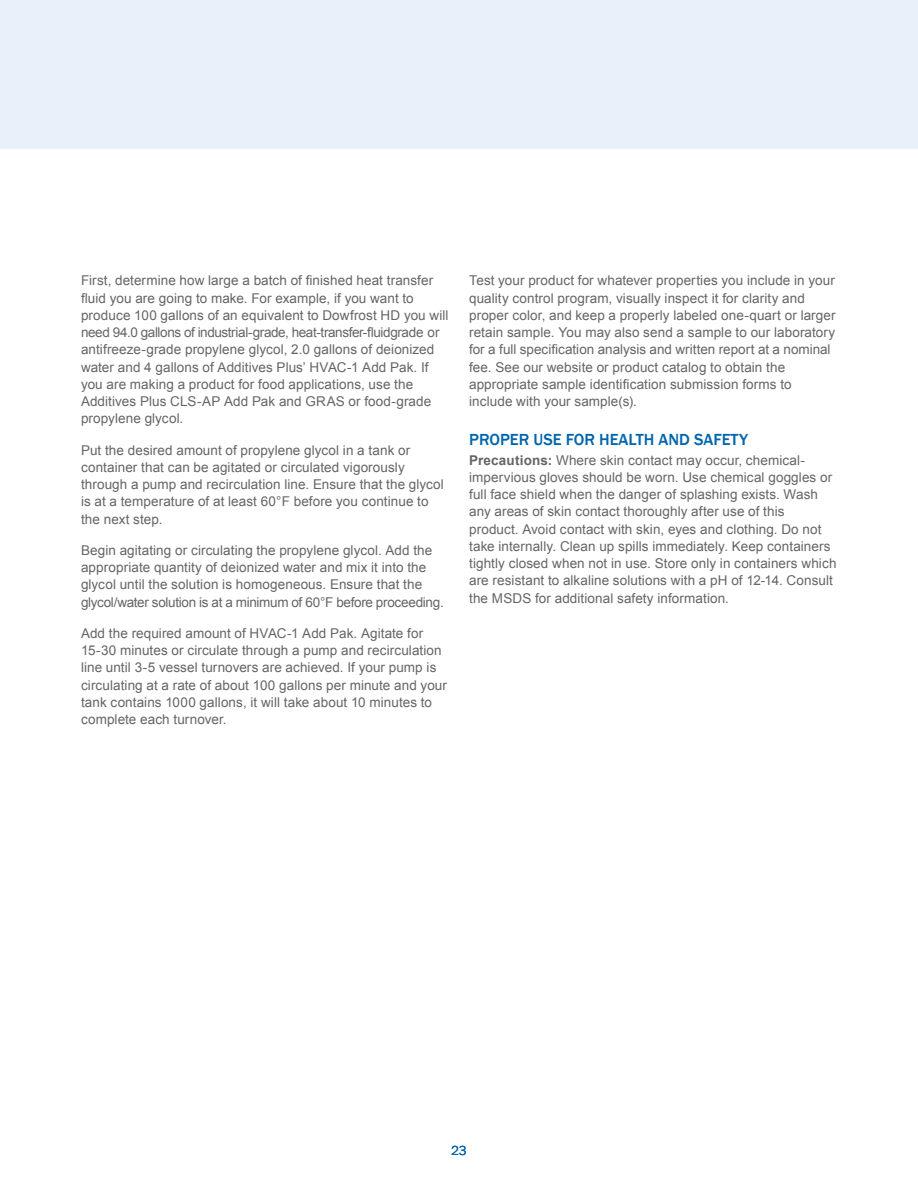
<style>
.page{position:relative;width:918px;height:1188px;background:#fff}
.page>*{position:absolute;margin:0;border:0;box-sizing:border-box;transform-origin:0 0}
.t1{font:500 16.5px "Franklin Gothic";color:#0065ad}
.t2{font:13.5px/17.2px "Arial";letter-spacing:.005em;color:#646567}
.t3{font:13.5px "Franklin Gothic";color:#0065ad}
.s1{font-weight:700}
</style>
<div class="page">
<div style="left:0;top:0;width:918px;height:148px;background:#e8f1f9"></div>
<p class="t2" style="left:81px;top:272px;width:369px">First, determine how large a batch of finished heat transfer fluid you are going to make. For example, if you want to produce 100 gallons of an equivalent to Dowfrost HD you will need 94.0 gallons of industrial-grade, heat-transfer-fluidgrade or antifreeze-grade propylene glycol, 2.0 gallons of deionized water and 4 gallons of Additives Plus’ HVAC-1 Add Pak. If you are making a product for food applications, use the Additives Plus CLS-AP Add Pak and GRAS or food-grade propylene glycol.</p>
<p class="t2" style="left:81px;top:441px;width:364px">Put the desired amount of propylene glycol in a tank or container that can be agitated or circulated vigorously through a pump and recirculation line. Ensure that the glycol is at a temperature of at least 60°F before you continue to the next step.</p>
<p class="t2" style="left:81px;top:542px;width:364px">Begin agitating or circulating the propylene glycol. Add the appropriate quantity of deionized water and mix it into the glycol until the solution is homogeneous. Ensure that the glycol/water solution is at a minimum of 60°F before proceeding.</p>
<p class="t2" style="left:81px;top:625px;width:367px">Add the required amount of HVAC-1 Add Pak. Agitate for 15-30 minutes or circulate through a pump and recirculation line until 3-5 vessel turnovers are achieved. If your pump is circulating at a rate of about 100 gallons per minute and your tank contains 1000 gallons, it will take about 10 minutes to complete each turnover.</p>
<p class="t2" style="left:469px;top:272px;width:368px">Test your product for whatever properties you include in your quality control program, visually inspect it for clarity and proper color, and keep a properly labeled one-quart or larger retain sample. You may also send a sample to our laboratory for a full specification analysis and written report at a nominal fee. See our website or product catalog to obtain the appropriate sample identification submission forms to include with your sample(s).</p>
<p class="t1" style="left:469px;top:430px;width:281px">PROPER USE FOR HEALTH AND SAFETY</p>
<p class="t2" style="left:469px;top:451px;width:369px"><span class="s1">Precautions:</span> Where skin contact may occur, chemical&shy;impervious gloves should be worn. Use chemical goggles or full face shield when the danger of splashing exists. Wash any areas of skin contact thoroughly after use of this product. Avoid contact with skin, eyes and clothing. Do not take internally. Clean up spills immediately. Keep containers tightly closed when not in use. Store only in containers which are resistant to alkaline solutions with a pH of 12-14. Consult the MSDS for additional safety information.</p>
<p class="t3" style="left:451px;top:1142px;width:17px">23</p>
</div>
